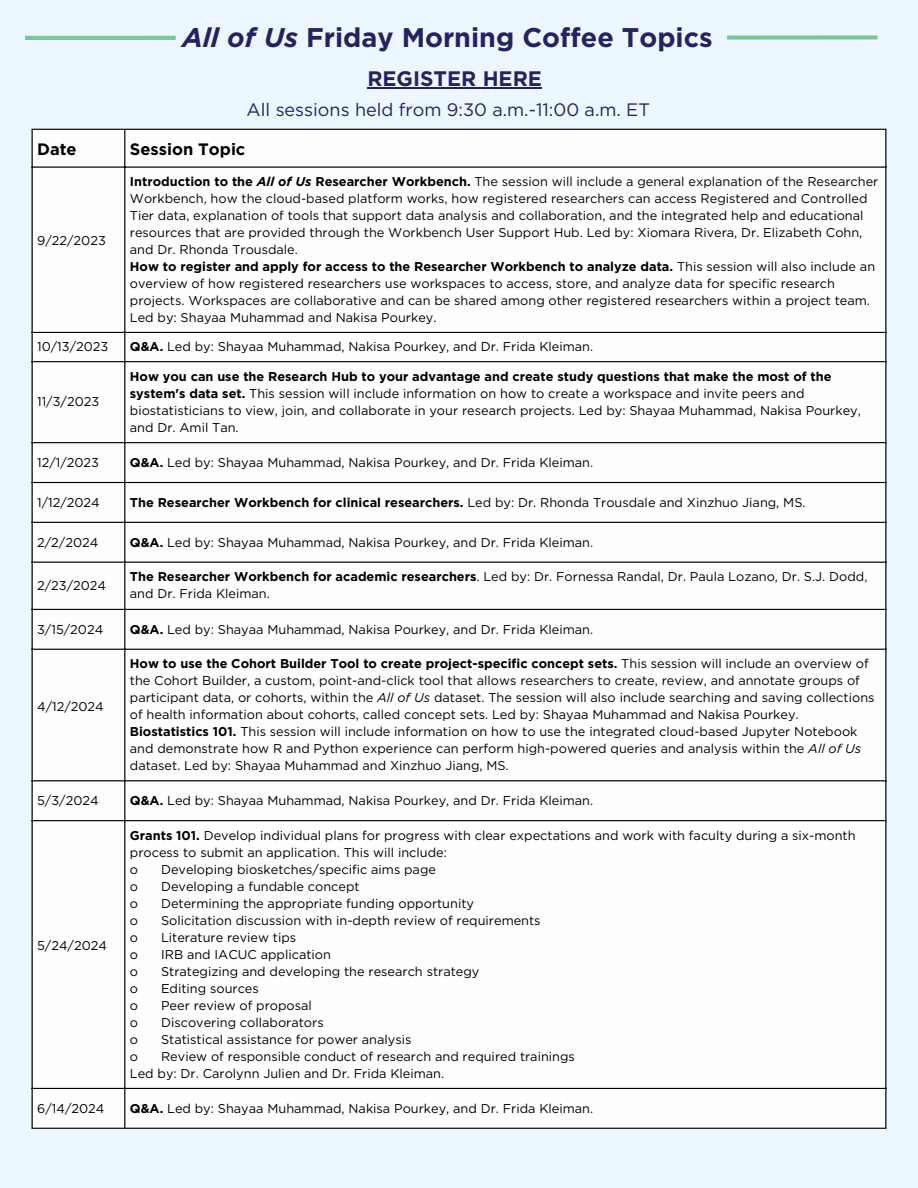
<style>
.page{position:relative;width:918px;height:1188px;background:#ecf7ff}
.page>*{position:absolute;margin:0;border:0;box-sizing:border-box;transform-origin:0 0}
.t1{font:700 27px "Gotham";color:#262262}
.t2{font:700 21px "Gotham";color:#262262}
.t3{font:18px "Gotham";color:#262262}
.t4{font:700 16.5px "Gotham";color:#000}
.t5{font:12.75px/17px "Gotham";color:#000}
.t6{font:700 12.75px "Gotham";color:#000}
.s1{font-style:italic}
.s2{font-weight:700}
.s3{font-weight:700;font-style:italic}
.s4{font-weight:400}
</style>
<div class="page">
<div style="left:33px;top:130px;width:852px;height:998px;background:#fefefe"></div>
<hr style="left:32px;top:130px;width:1px;height:998px;background:#000">
<hr style="left:124px;top:130px;width:1px;height:998px;background:#000">
<hr style="left:885px;top:130px;width:1px;height:998px;background:#000">
<hr style="left:32px;top:129px;width:854px;height:1px;background:#000">
<hr style="left:32px;top:166px;width:854px;height:2px;background:#000">
<hr style="left:32px;top:332px;width:854px;height:1px;background:#000">
<hr style="left:32px;top:361px;width:854px;height:1px;background:#000">
<hr style="left:32px;top:442px;width:854px;height:1px;background:#000">
<hr style="left:32px;top:482px;width:854px;height:1px;background:#000">
<hr style="left:32px;top:522px;width:854px;height:1px;background:#000">
<hr style="left:32px;top:562px;width:854px;height:1px;background:#000">
<hr style="left:32px;top:609px;width:854px;height:1px;background:#000">
<hr style="left:32px;top:649px;width:854px;height:1px;background:#000">
<hr style="left:32px;top:780px;width:854px;height:1px;background:#000">
<hr style="left:32px;top:820px;width:854px;height:1px;background:#000">
<hr style="left:32px;top:1088px;width:854px;height:1px;background:#000">
<hr style="left:32px;top:1128px;width:854px;height:1px;background:#000">
<svg style="left:25px;top:35px;width:853px;height:5px"></svg>
<hr style="left:367px;top:87px;width:116px;height:1px;background:#262262">
<hr style="left:483px;top:87px;width:59px;height:1px;background:#262262">
<p class="t1" style="left:182px;top:21px;width:532px"><span class="s1">All of Us</span> Friday Morning Coffee Topics</p>
<p class="t2" style="left:367px;top:66px;width:176px">REGISTER HERE</p>
<p class="t3" style="left:247px;top:99px;width:405px">All sessions held from 9:30 a.m.-11:00 a.m. ET</p>
<p class="t4" style="left:37px;top:139px;width:41px">Date</p>
<p class="t4" style="left:130px;top:139px;width:117px">Session Topic</p>
<p class="t5" style="left:37px;top:232px;width:70px">9/22/2023</p>
<p class="t5" style="left:130px;top:173px;width:750px"><span class="s2">Introduction to the</span> <span class="s3">All of Us</span> <span class="s2">Researcher Workbench.</span> The session will include a general explanation of the Researcher Workbench, how the cloud-based platform works, how registered researchers can access Registered and Controlled Tier data, explanation of tools that support data analysis and collaboration, and the integrated help and educational resources that are provided through the Workbench User Support Hub. Led by: Xiomara Rivera, Dr. Elizabeth Cohn, and Dr. Rhonda Trousdale.</p>
<p class="t5" style="left:130px;top:258px;width:747px"><span class="s2">How to register and apply for access to the Researcher Workbench to analyze data.</span> This session will also include an overview of how registered researchers use workspaces to access, store, and analyze data for specific research projects. Workspaces are collaborative and can be shared among other registered researchers within a project team.<br>Led by: Shayaa Muhammad and Nakisa Pourkey.</p>
<p class="t5" style="left:37px;top:338px;width:73px">10/13/2023</p>
<p class="t5" style="left:130px;top:338px;width:465px"><span class="s2">Q&amp;A.</span> Led by: Shayaa Muhammad, Nakisa Pourkey, and Dr. Frida Kleiman.</p>
<p class="t5" style="left:37px;top:393px;width:64px">11/3/2023</p>
<p class="t5" style="left:130px;top:367px;width:733px"><span class="s2">How you can use the Research Hub to your advantage and create study questions that make the most of the system's data set.</span> This session will include information on how to create a workspace and invite peers and biostatisticians to view, join, and collaborate in your research projects. Led by: Shayaa Muhammad, Nakisa Pourkey, and Dr. Amil Tan.</p>
<p class="t5" style="left:37px;top:454px;width:63px">12/1/2023</p>
<p class="t5" style="left:130px;top:454px;width:465px"><span class="s2">Q&amp;A.</span> Led by: Shayaa Muhammad, Nakisa Pourkey, and Dr. Frida Kleiman.</p>
<p class="t5" style="left:37px;top:494px;width:64px">1/12/2024</p>
<p class="t6" style="left:130px;top:494px;width:677px">The Researcher Workbench for clinical researchers. <span class="s4">Led by: Dr. Rhonda Trousdale and Xinzhuo Jiang, MS.</span></p>
<p class="t5" style="left:37px;top:533px;width:63px">2/2/2024</p>
<p class="t5" style="left:130px;top:533px;width:465px"><span class="s2">Q&amp;A.</span> Led by: Shayaa Muhammad, Nakisa Pourkey, and Dr. Frida Kleiman.</p>
<p class="t5" style="left:37px;top:576px;width:70px">2/23/2024</p>
<p class="t5" style="left:130px;top:568px;width:739px"><span class="s2">The Researcher Workbench for academic researchers</span>. Led by: Dr. Fornessa Randal, Dr. Paula Lozano, Dr. S.J. Dodd, and Dr. Frida Kleiman.</p>
<p class="t5" style="left:37px;top:621px;width:68px">3/15/2024</p>
<p class="t5" style="left:130px;top:621px;width:465px"><span class="s2">Q&amp;A.</span> Led by: Shayaa Muhammad, Nakisa Pourkey, and Dr. Frida Kleiman.</p>
<p class="t5" style="left:37px;top:698px;width:68px">4/12/2024</p>
<p class="t5" style="left:130px;top:655px;width:746px"><span class="s2">How to use the Cohort Builder Tool to create project-specific concept sets.</span> This session will include an overview of the Cohort Builder, a custom, point-and-click tool that allows researchers to create, review, and annotate groups of participant data, or cohorts, within the <span class="s1">All of Us</span> dataset. The session will also include searching and saving collections of health information about cohorts, called concept sets. Led by: Shayaa Muhammad and Nakisa Pourkey.</p>
<p class="t5" style="left:130px;top:723px;width:733px"><span class="s2">Biostatistics 101.</span> This session will include information on how to use the integrated cloud-based Jupyter Notebook and demonstrate how R and Python experience can perform high-powered queries and analysis within the <span class="s1">All of Us </span>dataset. Led by: Shayaa Muhammad and Xinzhuo Jiang, MS.</p>
<p class="t5" style="left:37px;top:792px;width:63px">5/3/2024</p>
<p class="t5" style="left:130px;top:792px;width:465px"><span class="s2">Q&amp;A.</span> Led by: Shayaa Muhammad, Nakisa Pourkey, and Dr. Frida Kleiman.</p>
<p class="t5" style="left:37px;top:937px;width:71px">5/24/2024</p>
<p class="t5" style="left:130px;top:826px;width:727px"><span class="s2">Grants 101.</span> Develop individual plans for progress with clear expectations and work with faculty during a six-month process to submit an application. This will include:</p>
<p class="t5" style="left:130px;top:860px;width:10px">o</p>
<p class="t5" style="left:161px;top:860px;width:276px">Developing biosketches/specific aims page</p>
<p class="t5" style="left:130px;top:877px;width:10px">o</p>
<p class="t5" style="left:161px;top:877px;width:200px">Developing a fundable concept</p>
<p class="t5" style="left:130px;top:894px;width:10px">o</p>
<p class="t5" style="left:161px;top:894px;width:314px">Determining the appropriate funding opportunity</p>
<p class="t5" style="left:130px;top:911px;width:10px">o</p>
<p class="t5" style="left:161px;top:911px;width:381px">Solicitation discussion with in-depth review of requirements</p>
<p class="t5" style="left:130px;top:928px;width:10px">o</p>
<p class="t5" style="left:161px;top:928px;width:137px">Literature review tips</p>
<p class="t5" style="left:130px;top:945px;width:10px">o</p>
<p class="t5" style="left:161px;top:945px;width:171px">IRB and IACUC application</p>
<p class="t5" style="left:130px;top:962px;width:10px">o</p>
<p class="t5" style="left:161px;top:962px;width:320px">Strategizing and developing the research strategy</p>
<p class="t5" style="left:130px;top:979px;width:10px">o</p>
<p class="t5" style="left:161px;top:979px;width:99px">Editing sources</p>
<p class="t5" style="left:130px;top:996px;width:10px">o</p>
<p class="t5" style="left:161px;top:996px;width:152px">Peer review of proposal</p>
<p class="t5" style="left:130px;top:1013px;width:10px">o</p>
<p class="t5" style="left:161px;top:1013px;width:164px">Discovering collaborators</p>
<p class="t5" style="left:130px;top:1030px;width:10px">o</p>
<p class="t5" style="left:161px;top:1030px;width:252px">Statistical assistance for power analysis</p>
<p class="t5" style="left:130px;top:1047px;width:10px">o</p>
<p class="t5" style="left:161px;top:1047px;width:415px">Review of responsible conduct of research and required trainings</p>
<p class="t5" style="left:130px;top:1064px;width:316px">Led by: Dr. Carolynn Julien and Dr. Frida Kleiman.</p>
<p class="t5" style="left:37px;top:1100px;width:69px">6/14/2024</p>
<p class="t5" style="left:130px;top:1100px;width:465px"><span class="s2">Q&amp;A.</span> Led by: Shayaa Muhammad, Nakisa Pourkey, and Dr. Frida Kleiman.</p>
</div>
